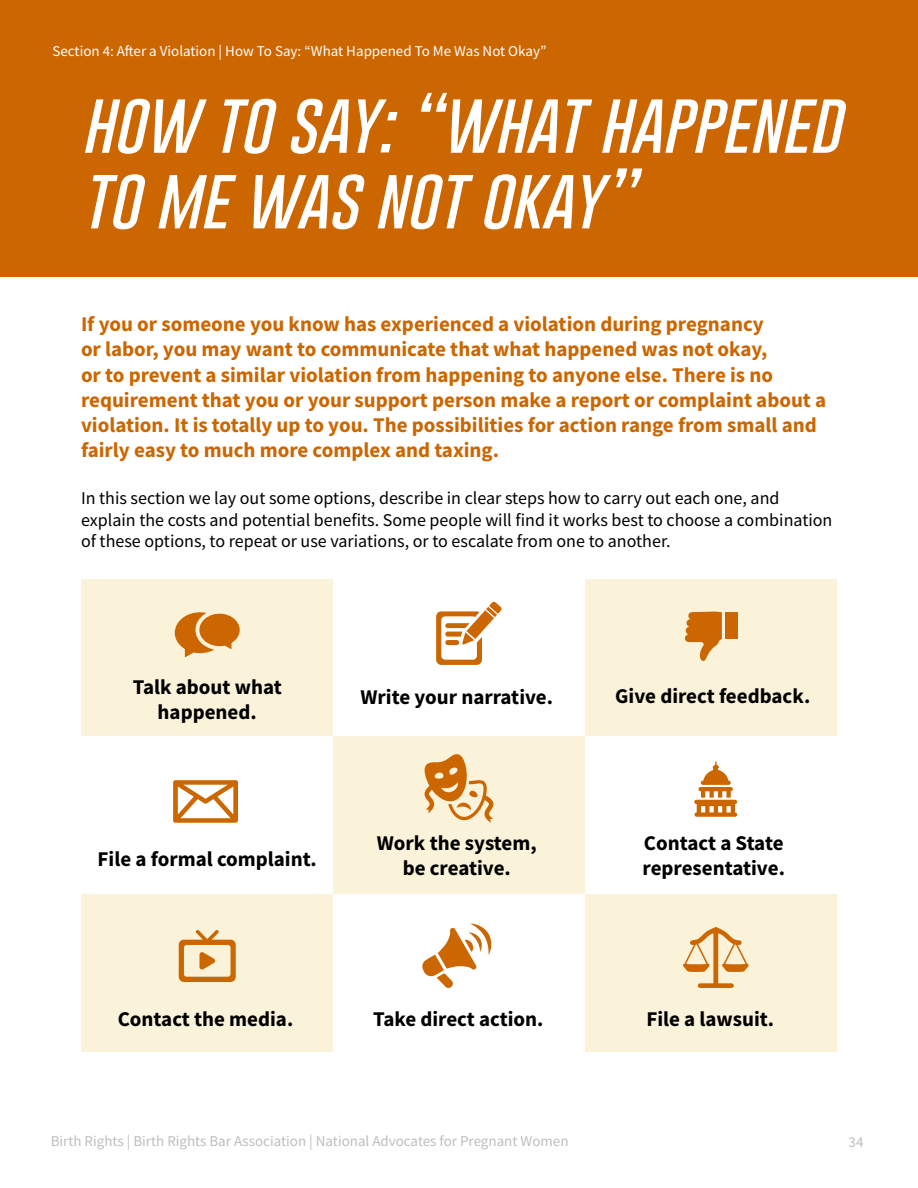
<style>
.page{position:relative;width:918px;height:1188px;background:#fff}
.page>*{position:absolute;margin:0;border:0;box-sizing:border-box;transform-origin:0 0}
.t1{font:italic 100 63px/75.6px "Gobold";color:#fff}
.t2{font:700 21px/25.2px "Source Sans Pro";color:#c60}
.t3{font:700 21px/25.2px "Source Sans Pro";color:#000;text-align:center}
.t4{font:18px/21.6px "Source Sans Pro";color:#000}
.t5{font:15px "Source Sans Pro";color:#bcbec0}
.t6{font:15px "Source Sans Pro";color:#fff}
</style>
<div class="page">
<div style="left:0;top:0;width:918px;height:276px;background:#c60"></div>
<div style="left:81px;top:579px;width:252px;height:157px;background:#faf2d9"></div>
<div style="left:81px;top:894px;width:252px;height:158px;background:#faf2d9"></div>
<div style="left:333px;top:736px;width:252px;height:158px;background:#faf2d9"></div>
<div style="left:585px;top:579px;width:252px;height:157px;background:#faf2d9"></div>
<div style="left:585px;top:894px;width:252px;height:158px;background:#faf2d9"></div>
<svg style="left:175px;top:612px;width:65px;height:45px"></svg>
<svg style="left:436px;top:611px;width:46px;height:54px"></svg>
<svg style="left:489px;top:601px;width:13px;height:13px"></svg>
<svg style="left:486px;top:607px;width:11px;height:10px"></svg>
<svg style="left:466px;top:610px;width:28px;height:29px"></svg>
<svg style="left:173px;top:780px;width:65px;height:43px"></svg>
<svg style="left:685px;top:612px;width:37px;height:49px"></svg>
<div style="left:725px;top:612px;width:12px;height:27px;background:#c60"></div>
<svg style="left:424px;top:754px;width:70px;height:69px"></svg>
<svg style="left:694px;top:762px;width:43px;height:55px"></svg>
<svg style="left:179px;top:930px;width:57px;height:52px"></svg>
<svg style="left:422px;top:924px;width:70px;height:64px"></svg>
<svg style="left:683px;top:927px;width:66px;height:61px"></svg>
<p class="t6" style="left:52px;top:42px;width:495px">Section 4: After a Violation | How To Say: “What Happened To Me Was Not Okay”</p>
<h1 class="t1" style="left:81px;top:85px;width:760px">HOW TO SAY: “WHAT HAPPENED<br>TO ME WAS NOT OKAY”</h1>
<p class="t2" style="left:81px;top:311px;width:747px">If you or someone you know has experienced a violation during pregnancy<br>or labor, you may want to communicate that what happened was not okay,<br>or to prevent a similar violation from happening to anyone else. There is no requirement that you or your support person make a report or complaint about a violation. It is totally up to you. The possibilities for action range from small and fairly easy to much more complex and taxing.</p>
<p class="t4" style="left:81px;top:487px;width:753px">In this section we lay out some options, describe in clear steps how to carry out each one, and explain the costs and potential benefits. Some people will find it works best to choose a combination of these options, to repeat or use variations, or to escalate from one to another.</p>
<p class="t3" style="left:133px;top:674px;width:151px">Talk about what happened.</p>
<p class="t3" style="left:361px;top:684px;width:194px">Write your narrative.</p>
<p class="t3" style="left:615px;top:684px;width:197px">Give direct feedback.</p>
<p class="t3" style="left:98px;top:846px;width:221px">File a formal complaint.</p>
<p class="t3" style="left:377px;top:830px;width:161px">Work the system, be creative.</p>
<p class="t3" style="left:643px;top:830px;width:144px;text-align:left">Contact a State representative.</p>
<p class="t3" style="left:118px;top:1006px;width:177px">Contact the media.</p>
<p class="t3" style="left:373px;top:1006px;width:172px">Take direct action.</p>
<p class="t3" style="left:646px;top:1006px;width:129px">File a lawsuit.</p>
<p class="t5" style="left:51px;top:1132px;width:519px">Birth Rights | Birth Rights Bar Association | National Advocates for Pregnant Women</p>
<p class="t5" style="left:849px;top:1133px;width:16px">34</p>
</div>
